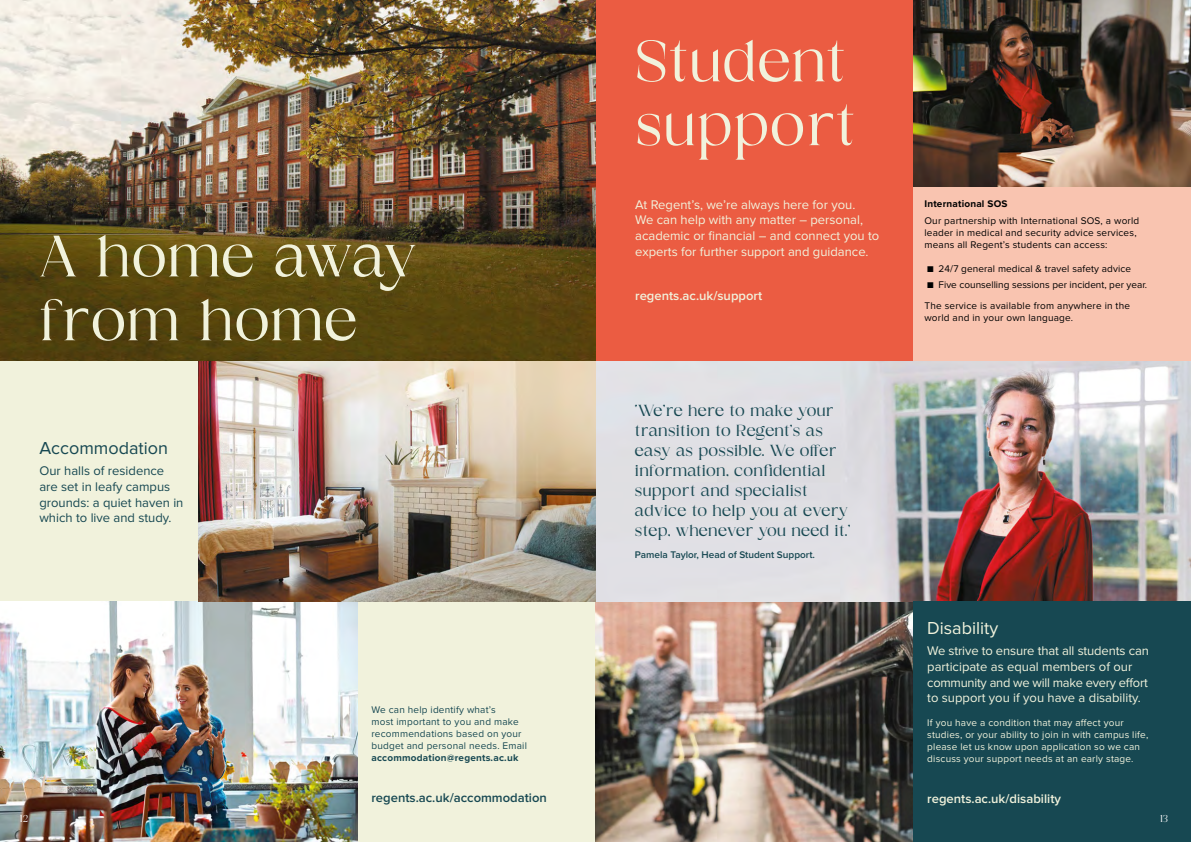
<style>
.page{position:relative;width:1191px;height:842px;background:#fff}
.page>*{position:absolute;margin:0;border:0;box-sizing:border-box;transform-origin:0 0}
.t1{font:58.2px/63.8px "Magnole";letter-spacing:.02em;color:#f1f2dc}
.t2{font:18px "Proxima Nova";color:#174852}
.t3{font:18px "Proxima Nova";color:#f1f2dc}
.t4{font:16px/20px "Magnole";letter-spacing:.02em;color:#174852}
.t5{font:13px/15.6px "Proxima Nova";color:#f1f2dc}
.t6{font:13px/15.6px "Proxima Nova";color:#174852}
.t7{font:600 13px "Proxima Nova";color:#f1f2dc}
.t8{font:600 13px "Proxima Nova";color:#174852}
.t9{font:10px/12px "Proxima Nova";letter-spacing:.02em;color:#000}
.t10{font:10px/12px "Proxima Nova";letter-spacing:.02em;color:#f1f2dc}
.t11{font:10px/12px "Proxima Nova";letter-spacing:.02em;color:#174852}
.t12{font:10px/20.5px "Proxima Nova";color:#000}
.t13{font:600 10px "Proxima Nova";color:#174852}
.t14{font:700 10px "Proxima Nova";letter-spacing:.02em;color:#174852}
.t15{font:700 10px "Proxima Nova";letter-spacing:.02em;color:#000}
.t16{font:10px "Magnole";color:#fff}
</style>
<div class="page">
<div style="left:0;top:361px;width:198px;height:240px;background:#f1f2dc"></div>
<div style="left:357px;top:601px;width:238px;height:241px;background:#f1f2dc"></div>
<img style="left:595px;top:601px;width:318px;height:241px">
<img style="left:0;top:601px;width:357px;height:241px">
<img style="left:595px;top:361px;width:596px;height:240px">
<img style="left:198px;top:361px;width:397px;height:240px">
<img style="left:913px;top:0;width:278px;height:188px">
<div style="left:595px;top:0;width:318px;height:361px;background:#eb5c42"></div>
<img style="left:0;top:0;width:595px;height:361px">
<div style="left:913px;top:188px;width:278px;height:173px;background:#f9c4b0"></div>
<div style="left:913px;top:601px;width:278px;height:241px;background:#174852"></div>
<h1 class="t1" style="left:40px;top:226px;width:378px">A home away from home</h1>
<h2 class="t2" style="left:39px;top:438px;width:130px">Accommodation</h2>
<p class="t6" style="left:39px;top:464px;width:145px">Our halls of residence are set in leafy campus grounds: a quiet haven in which to live and study.</p>
<p class="t11" style="left:371px;top:704px;width:157px">We can help identify what’s<br>most important to you and make recommendations based on your budget and personal needs. Email</p>
<p class="t14" style="left:371px;top:750px;width:148px">accommodation@regents.ac.uk</p>
<p class="t8" style="left:371px;top:790px;width:177px">regents.ac.uk/accommodation</p>
<h1 class="t1" style="left:635px;top:31px;width:221px">Student support</h1>
<p class="t5" style="left:635px;top:197px;width:246px">At Regent’s, we’re always here for you.<br>We can help with any matter – personal, academic or financial – and connect you to experts for further support and guidance.</p>
<p class="t7" style="left:635px;top:288px;width:128px">regents.ac.uk/support</p>
<p class="t4" style="left:635px;top:401px;width:217px">‘We’re here to make your transition to Regent’s as easy as possible. We offer information, confidential support and specialist advice to help you at every step, whenever you need it.’</p>
<p class="t13" style="left:635px;top:549px;width:181px">Pamela Taylor, Head of Student Support.</p>
<p class="t15" style="left:924px;top:196px;width:85px">International SOS</p>
<p class="t9" style="left:924px;top:215px;width:216px">Our partnership with International SOS, a world leader in medical and security advice services, means all Regent’s students can access:</p>
<p class="t9" style="left:927px;top:263px;width:205px">■ 24/7 general medical &amp; travel safety advice</p>
<p class="t12" style="left:924px;top:275px;width:224px">■ Five counselling sessions per incident, per year.<br>The service is available from anywhere in the</p>
<p class="t9" style="left:924px;top:312px;width:150px">world and in your own language.</p>
<h2 class="t3" style="left:927px;top:618px;width:73px">Disability</h2>
<p class="t5" style="left:927px;top:644px;width:223px">We strive to ensure that all students can participate as equal members of our community and we will make every effort to support you if you have a disability.</p>
<p class="t10" style="left:927px;top:716px;width:222px">If you have a condition that may affect your studies, or your ability to join in with campus life, please let us know upon application so we can discuss your support needs at an early stage.</p>
<p class="t7" style="left:927px;top:791px;width:135px">regents.ac.uk/disability</p>
<p class="t16" style="left:20px;top:813px;width:10px">12</p>
<p class="t16" style="left:1160px;top:813px;width:9px">13</p>
</div>
